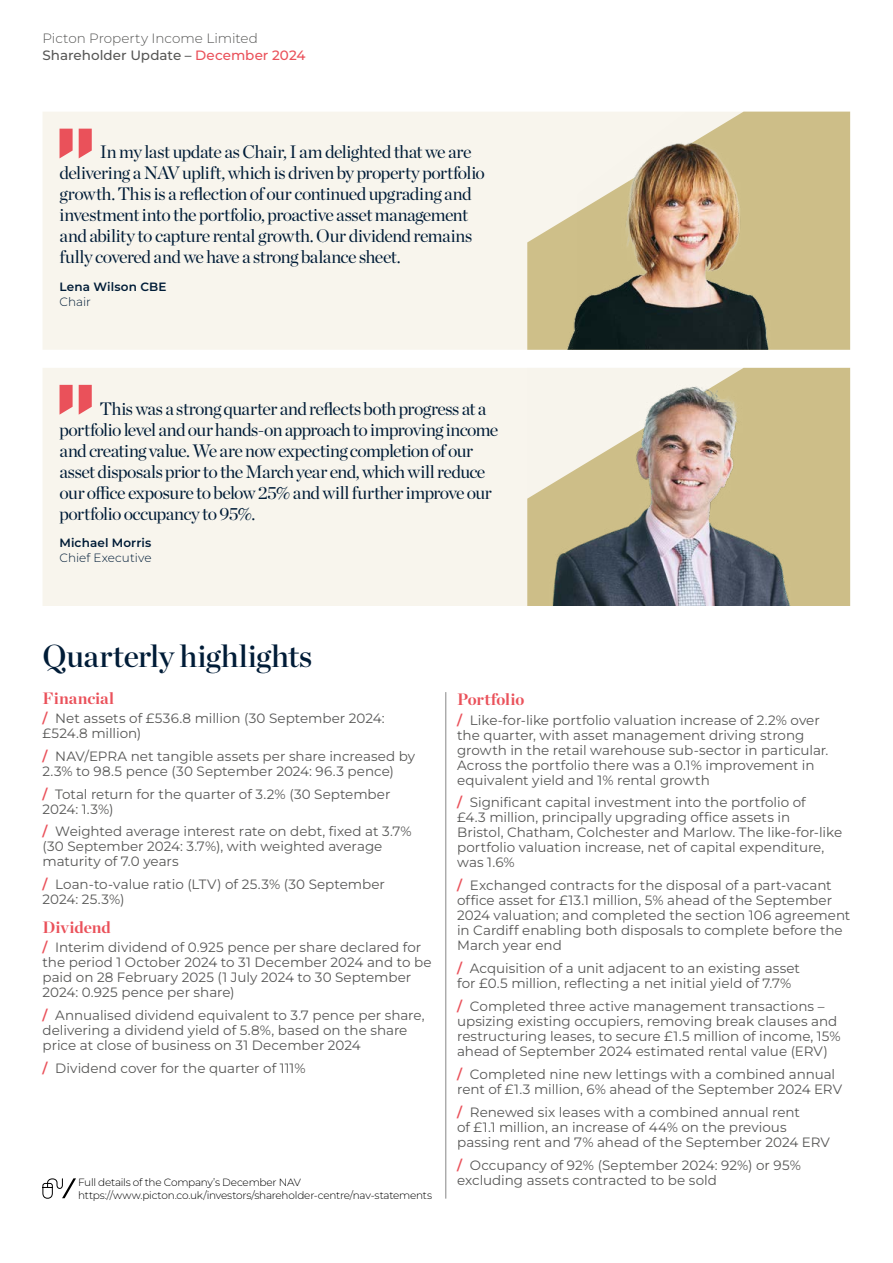
<style>
.page{position:relative;width:893px;height:1263px;background:#fff}
.page>*{position:absolute;margin:0;border:0;box-sizing:border-box;transform-origin:0 0}
.MainheadLevel1{font:31.5px "Chronicle Display Semi";letter-spacing:-.005em;color:#001c37}
.OutQuoteLevel1{font:18px/21px "Chronicle Display";letter-spacing:-.03em;color:#001c37}
.SubheadLevel1{font:700 16.5px "Chronicle Display";letter-spacing:-.005em;color:#ea515a}
.BodyTextBulletLevel1{font:13.5px/15px "Montserrat";color:#575756}
.t1{font:300 13.5px/16.2px "Montserrat";color:#575756}
.OutQuoteMakerNameBlue{font:600 12px "Montserrat";letter-spacing:.01em;color:#001c37}
.OutQuoteMakerJobBlue{font:300 12px "Montserrat";color:#001c37}
.CallToActionText{font:300 10.5px/13.5px "Montserrat";letter-spacing:-.02em;color:#000}
.s1{font-weight:500}
.s2{font-weight:500;color:#ea515a}
.s3{font-weight:600;color:#ea515a}
</style>
<div class="page">
<div style="left:43px;top:112px;width:484px;height:238px;background:#f8f5ed"></div>
<div style="left:43px;top:368px;width:484px;height:238px;background:#f8f5ed"></div>
<hr style="left:445px;top:692px;width:1px;height:506px;background:#878787">
<img style="left:527px;top:112px;width:323px;height:238px">
<img style="left:527px;top:368px;width:323px;height:238px">
<svg style="left:43px;top:1178px;width:33px;height:20px"></svg>
<svg style="left:60px;top:385px;width:13px;height:30px"></svg>
<svg style="left:79px;top:385px;width:13px;height:30px"></svg>
<svg style="left:60px;top:129px;width:13px;height:29px"></svg>
<svg style="left:79px;top:129px;width:13px;height:29px"></svg>
<p class="t1" style="left:43px;top:30px;width:265px">Picton Property Income Limited<br><span class="s1">Shareholder Update –</span> <span class="s2">December 2024</span></p>
<h2 class="OutQuoteLevel1" style="left:60px;top:140px;width:427px;text-indent:40px">In my last update as Chair, I am delighted that we are delivering a NAV uplift, which is driven by property portfolio growth. This is a reflection of our continued upgrading and investment into the portfolio, proactive asset management and ability to capture rental growth. Our dividend remains fully covered and we have a strong balance sheet.</h2>
<p class="OutQuoteMakerNameBlue" style="left:60px;top:278px;width:108px">Lena Wilson CBE</p>
<p class="OutQuoteMakerJobBlue" style="left:60px;top:294px;width:33px">Chair</p>
<h2 class="OutQuoteLevel1" style="left:60px;top:396px;width:440px;text-indent:40px">This was a strong quarter and reflects both progress at a portfolio level and our hands-on approach to improving income and creating value. We are now expecting completion of our asset disposals prior to the March year end, which will reduce our office exposure to below 25% and will further improve our portfolio occupancy to 95%.</h2>
<p class="OutQuoteMakerNameBlue" style="left:60px;top:535px;width:93px">Michael Morris</p>
<p class="OutQuoteMakerJobBlue" style="left:60px;top:550px;width:94px">Chief Executive</p>
<h1 class="MainheadLevel1" style="left:43px;top:632px;width:271px">Quarterly highlights</h1>
<h3 class="SubheadLevel1" style="left:43px;top:684px;width:73px">Financial</h3>
<p class="BodyTextBulletLevel1" style="left:43px;top:710px;width:344px"><span class="s3">/</span> Net assets of £536.8 million (30 September 2024: £524.8 million)</p>
<p class="BodyTextBulletLevel1" style="left:43px;top:748px;width:374px"><span class="s3">/</span> NAV/EPRA net tangible assets per share increased by<br>2.3% to 98.5 pence (30 September 2024: 96.3 pence)</p>
<p class="BodyTextBulletLevel1" style="left:43px;top:786px;width:349px"><span class="s3">/</span> Total return for the quarter of 3.2% (30 September<br>2024: 1.3%)</p>
<p class="BodyTextBulletLevel1" style="left:43px;top:824px;width:371px"><span class="s3">/</span> Weighted average interest rate on debt, fixed at 3.7% (30 September 2024: 3.7%), with weighted average maturity of 7.0 years</p>
<p class="BodyTextBulletLevel1" style="left:43px;top:876px;width:344px"><span class="s3">/</span> Loan-to-value ratio (LTV) of 25.3% (30 September<br>2024: 25.3%)</p>
<h3 class="SubheadLevel1" style="left:43px;top:914px;width:70px">Dividend</h3>
<p class="BodyTextBulletLevel1" style="left:43px;top:940px;width:390px"><span class="s3">/</span> Interim dividend of 0.925 pence per share declared for the period 1 October 2024 to 31 December 2024 and to be paid on 28 February 2025 (1 July 2024 to 30 September 2024: 0.925 pence per share)</p>
<p class="BodyTextBulletLevel1" style="left:43px;top:1007px;width:384px"><span class="s3">/</span> Annualised dividend equivalent to 3.7 pence per share, delivering a dividend yield of 5.8%, based on the share price at close of business on 31 December 2024</p>
<p class="BodyTextBulletLevel1" style="left:43px;top:1060px;width:265px"><span class="s3">/</span> Dividend cover for the quarter of 111%</p>
<p class="CallToActionText" style="left:78px;top:1175px;width:355px">Full details of the Company’s December NAV https://www.picton.co.uk/investors/shareholder-centre/nav-statements</p>
<h3 class="SubheadLevel1" style="left:457px;top:686px;width:69px">Portfolio</h3>
<p class="BodyTextBulletLevel1" style="left:457px;top:712px;width:373px"><span class="s3">/</span> Like-for-like portfolio valuation increase of 2.2% over the quarter, with asset management driving strong growth in the retail warehouse sub-sector in particular.<br>Across the portfolio there was a 0.1% improvement in equivalent yield and 1% rental growth</p>
<p class="BodyTextBulletLevel1" style="left:457px;top:795px;width:387px"><span class="s3">/</span> Significant capital investment into the portfolio of<br>£4.3 million, principally upgrading office assets in<br>Bristol, Chatham, Colchester and Marlow. The like-for-like portfolio valuation increase, net of capital expenditure, was 1.6%</p>
<p class="BodyTextBulletLevel1" style="left:457px;top:877px;width:395px"><span class="s3">/</span> Exchanged contracts for the disposal of a part-vacant office asset for £13.1 million, 5% ahead of the September 2024 valuation; and completed the section 106 agreement in Cardiff enabling both disposals to complete before the March year end</p>
<p class="BodyTextBulletLevel1" style="left:457px;top:960px;width:344px"><span class="s3">/</span> Acquisition of a unit adjacent to an existing asset for £0.5 million, reflecting a net initial yield of 7.7%</p>
<p class="BodyTextBulletLevel1" style="left:457px;top:998px;width:385px"><span class="s3">/</span> Completed three active management transactions – upsizing existing occupiers, removing break clauses and restructuring leases, to secure £1.5 million of income, 15% ahead of September 2024 estimated rental value (ERV)</p>
<p class="BodyTextBulletLevel1" style="left:457px;top:1066px;width:386px"><span class="s3">/</span> Completed nine new lettings with a combined annual rent of £1.3 million, 6% ahead of the September 2024 ERV</p>
<p class="BodyTextBulletLevel1" style="left:457px;top:1104px;width:374px"><span class="s3">/</span> Renewed six leases with a combined annual rent<br>of £1.1 million, an increase of 44% on the previous passing rent and 7% ahead of the September 2024 ERV</p>
<p class="BodyTextBulletLevel1" style="left:457px;top:1157px;width:345px"><span class="s3">/</span> Occupancy of 92% (September 2024: 92%) or 95% excluding assets contracted to be sold</p>
</div>
